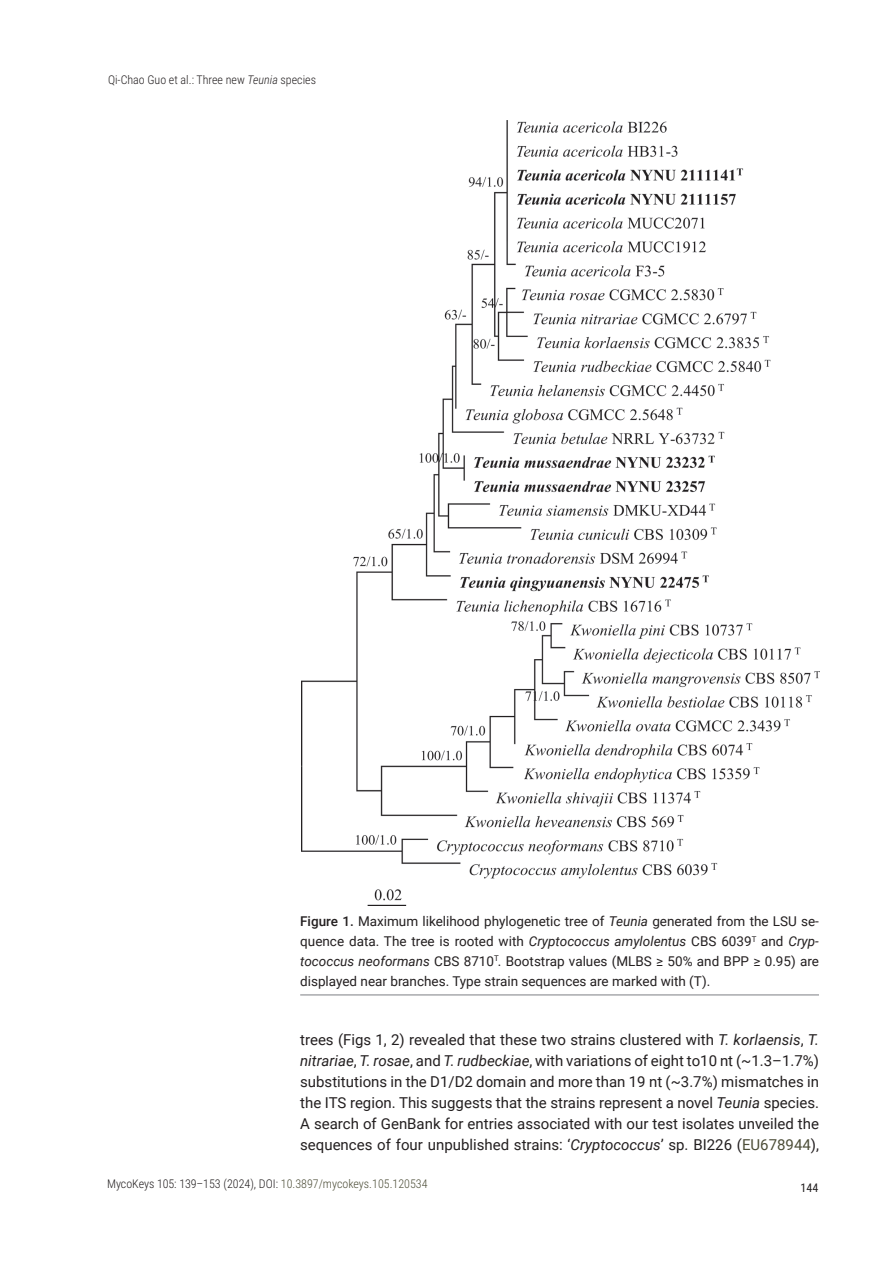
<style>
.page{position:relative;width:893px;height:1263px;background:#fff}
.page>*{position:absolute;margin:0;border:0;box-sizing:border-box;transform-origin:0 0}
.t1{font:15px/21px "Roboto";color:#231f20;text-align:justify}
.t2{font:13.5px/19.8px "Roboto";color:#231f20;text-align:justify}
.t3{font:300 12px "Roboto Condensed";color:#231f20}
.t4{font:12px "Roboto Condensed";color:#231f20}
.s1{font-style:italic}
.s2{font-weight:500}
.s3{color:#4c4d37}
</style>
<div class="page">
<hr style="left:300px;top:994px;width:519px;height:2px;background:#a8a9ad">
<img style="left:301px;top:121px;width:518px;height:784px">
<p class="t3" style="left:108px;top:71px;width:210px">Qi-Chao Guo et al.: Three new <span class="s1">Teunia</span> species</p>
<p class="t2" style="left:300px;top:911px;width:520px"><span class="s2">Figure 1.</span> Maximum likelihood phylogenetic tree of <span class="s1">Teunia</span> generated from the LSU se&shy;quence data. The tree is rooted with <span class="s1">Cryptococcus amylolentus</span> CBS 6039<sup>T</sup> and <span class="s1">Cryp&shy;tococcus neoformans</span> CBS 8710<sup>T</sup>. Bootstrap values (MLBS ≥ 50% and BPP ≥ 0.95) are displayed near branches. Type strain sequences are marked with (T).</p>
<p class="t1" style="left:300px;top:1028px;width:520px">trees (Figs 1, 2) revealed that these two strains clustered with <span class="s1">T. korlaensis</span>, <span class="s1">T. nitrariae</span>, <span class="s1">T. rosae</span>, and <span class="s1">T. rudbeckiae</span>, with variations of eight to10 nt (~1.3–1.7%) substitutions in the D1/D2 domain and more than 19 nt (~3.7%) mismatches in the ITS region. This suggests that the strains represent a novel <span class="s1">Teunia</span> species.<br>A search of GenBank for entries associated with our test isolates unveiled the sequences of four unpublished strains: ‘<span class="s1">Cryptococcus</span>’ sp. BI226 (<span class="s3">EU678944</span>),</p>
<p class="t3" style="left:107px;top:1175px;width:322px">MycoKeys 105: 139–153 (2024), DOI: <span class="s3">10.3897/mycokeys.105.120534</span></p>
<p class="t4" style="left:801px;top:1179px;width:19px">144</p>
</div>
